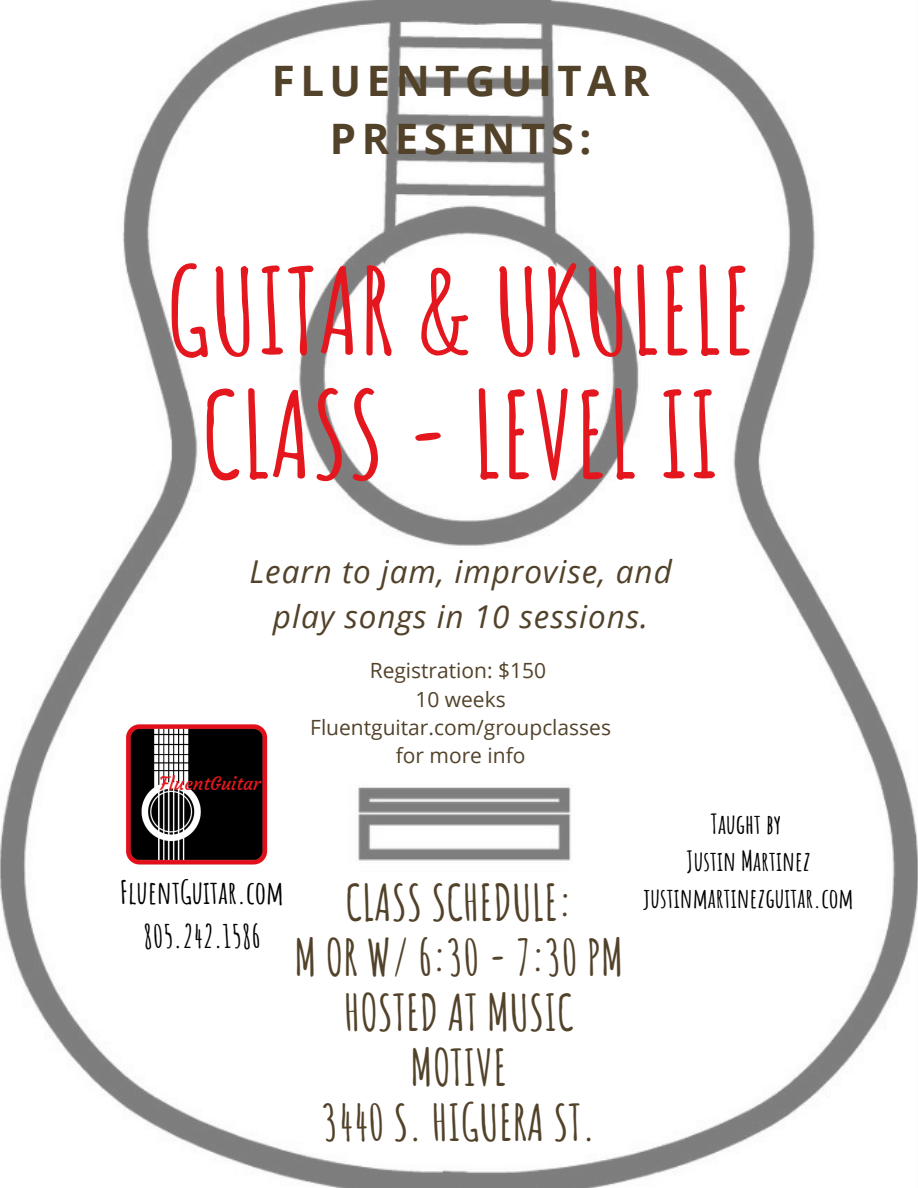
<style>
.page{position:relative;width:918px;height:1188px;background:#fff}
.page>*{position:absolute;margin:0;border:0;box-sizing:border-box;transform-origin:0 0}
.t1{font:700 117.9px/123.8px "Amatic SC";color:#e4171e}
.t2{font:700 49.5px/54.8px "Amatic SC";color:#52422a;text-align:center}
.t3{font:700 42px/58.3px "Open Sans";letter-spacing:.13em;color:#52422a;text-align:center}
.t4{font:italic 31.5px/44.2px "Open Sans";letter-spacing:.03em;color:#52422a;text-align:center}
.t5{font:700 31.5px/43.8px "Amatic SC";color:#000;text-align:center}
.t6{font:700 27px/37.2px "Amatic SC";color:#000;text-align:center}
.t7{font:21px/28.3px "Open Sans";color:#52422a;text-align:center}
.t8{font:18.45px "Courgette";color:#e4171e}
</style>
<div class="page">
<img style="left:0;top:0;width:918px;height:1188px">
<img style="left:124px;top:722px;width:146px;height:146px">
<p class="t3" style="left:272px;top:50px;width:379px">FLUENTGUITAR<br>PRESENTS:</p>
<h1 class="t1" style="left:166px;top:247px;width:590px">GUITAR &amp; UKULELE<br>CLASS - LEVEL II</h1>
<p class="t4" style="left:249px;top:549px;width:424px">Learn to jam, improvise, and play songs in 10 sessions.</p>
<p class="t8" style="left:159px;top:772px;width:103px">FluentGuitar</p>
<p class="t7" style="left:310px;top:656px;width:302px">Registration: $150<br>10 weeks<br>Fluentguitar.com/groupclasses for more info</p>
<p class="t5" style="left:120px;top:870px;width:166px">FluentGuitar.com<br>805.242.1586</p>
<p class="t2" style="left:294px;top:875px;width:330px">CLASS SCHEDULE:<br>M OR W/ 6:30 - 7:30 PM<br>HOSTED AT MUSIC<br>MOTIVE<br>3440 S. HIGUERA ST.</p>
<p class="t6" style="left:643px;top:805px;width:212px">Taught by<br>Justin Martinez justinmartinezguitar.com</p>
</div>
